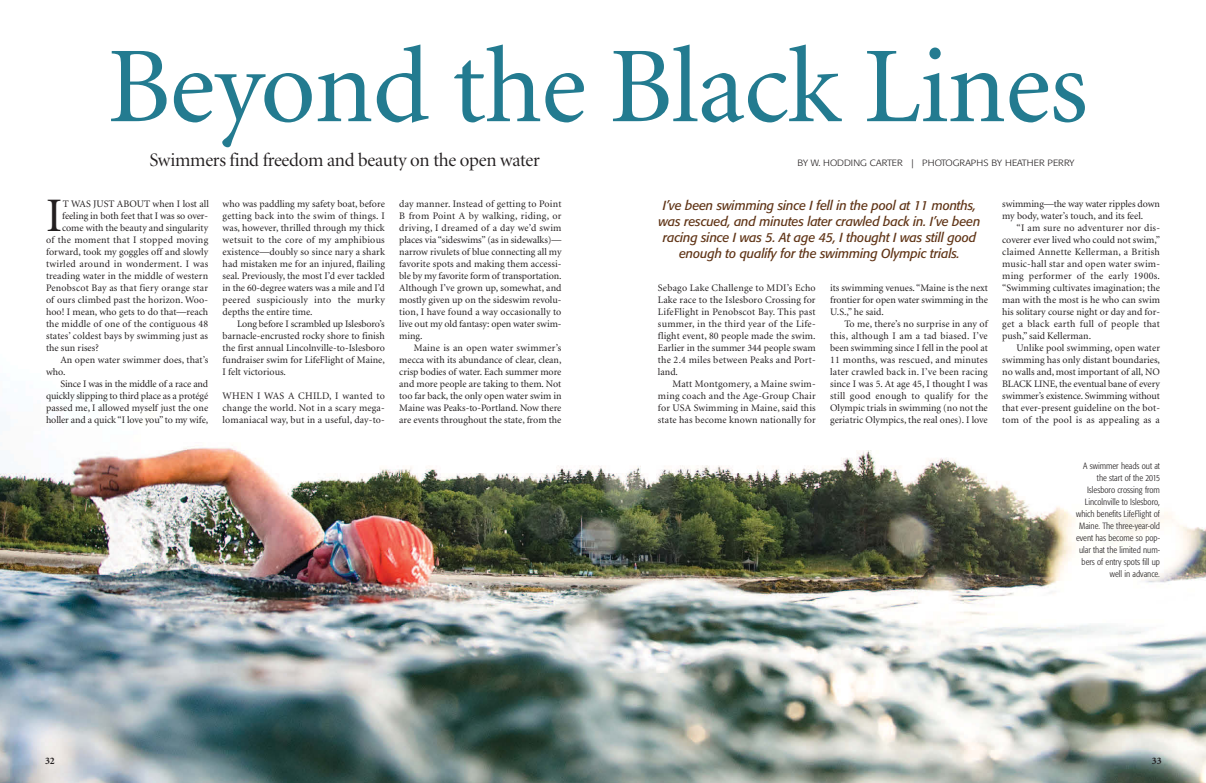
<style>
.page{position:relative;width:1206px;height:783px;background:#fff}
.page>*{position:absolute;margin:0;border:0;box-sizing:border-box;transform-origin:0 0}
.t1{font:108px "Minion";letter-spacing:-.01em;color:#237b90}
.t2{font:48.2px "Minion";color:#231f20}
.t3{font:19px "Minion Display";letter-spacing:-.015em;color:#231f20}
.t4{font:italic 13px/16px "Formata";letter-spacing:-.01em;color:#603416;text-align:center}
.t5{font:10px/12px "Minion";letter-spacing:.005em;color:#231f20;text-align:justify}
.t6{font:10px "Minion";letter-spacing:.025em;color:#231f20}
.t7{font:700 10px "Minion";color:#231f20}
.t8{font:300 condensed 9px/12px "Formata";color:#231f20;text-align:right}
.t9{font:300 9px "Formata";color:#231f20;scale:1.1 1}
</style>
<div class="page">
<img style="left:0;top:445px;width:1206px;height:338px">
<h1 class="t1" style="left:107px;top:44px;width:982px">Beyond the Black Lines</h1>
<h3 class="t3" style="left:149px;top:152px;width:392px">Swimmers find freedom and beauty on the open water</h3>
<p class="t9" style="left:797px;top:159px;width:253px">BY W. HODDING CARTER | PHOTOGRAPHS BY HEATHER PERRY</p>
<h2 class="t2" style="left:46px;top:197px;width:18px">I</h2>
<p class="t5" style="left:63px;top:199px;width:148px">T WAS JUST ABOUT when I lost all</p>
<p class="t5" style="left:62px;top:211px;width:148px">feeling in both feet that I was so over-</p>
<p class="t5" style="left:62px;top:223px;width:148px">come with the beauty and singularity</p>
<p class="t6" style="left:46px;top:236px;width:164px">of the moment that I stopped moving</p>
<p class="t5" style="left:46px;top:247px;width:164px">forward, took my goggles off and slowly</p>
<p class="t6" style="left:46px;top:260px;width:164px">twirled around in wonderment. I was</p>
<p class="t5" style="left:46px;top:271px;width:164px">treading water in the middle of western</p>
<p class="t6" style="left:46px;top:284px;width:164px">Penobscot Bay as that fiery orange star</p>
<p class="t5" style="left:46px;top:295px;width:164px">of ours climbed past the horizon. Woo-</p>
<p class="t5" style="left:46px;top:307px;width:164px">hoo! I mean, who gets to do that—reach</p>
<p class="t5" style="left:46px;top:319px;width:164px">the middle of one of the contiguous 48</p>
<p class="t5" style="left:46px;top:331px;width:164px">states’ coldest bays by swimming just as</p>
<p class="t5" style="left:46px;top:343px;width:54px">the sun rises?</p>
<p class="t5" style="left:60px;top:355px;width:149px">An open water swimmer does, that’s</p>
<p class="t5" style="left:46px;top:367px;width:21px">who.</p>
<p class="t5" style="left:60px;top:379px;width:149px">Since I was in the middle of a race and</p>
<p class="t5" style="left:46px;top:391px;width:164px">quickly slipping to third place as a protégé</p>
<p class="t5" style="left:46px;top:403px;width:164px">passed me, I allowed myself just the one</p>
<p class="t5" style="left:46px;top:415px;width:164px">holler and a quick “I love you” to my wife,</p>
<p class="t5" style="left:223px;top:199px;width:164px">who was paddling my safety boat, before getting back into the swim of things. I was, however, thrilled through my thick wetsuit to the core of my amphibious existence—doubly so since nary a shark had mistaken me for an injured, flailing seal. Previously, the most I’d ever tackled in the 60-degree waters was a mile and I’d peered suspiciously into the murky depths the entire time.</p>
<p class="t5" style="left:223px;top:319px;width:164px;text-indent:14px">Long before I scrambled up Islesboro’s barnacle-encrusted rocky shore to finish the first annual Lincolnville-to-Islesboro fundraiser swim for LifeFlight of Maine, I felt victorious.</p>
<p class="t5" style="left:223px;top:391px;width:164px">WHEN I WAS A CHILD, I wanted to change the world. Not in a scary mega&shy;lomaniacal way, but in a useful, day-to-</p>
<p class="t5" style="left:399px;top:199px;width:164px">day manner. Instead of getting to Point B from Point A by walking, riding, or driving, I dreamed of a day we’d swim places via “sideswims” (as in sidewalks)— narrow rivulets of blue connecting all my favorite spots and making them accessi&shy;ble by my favorite form of transportation.<br>Although I’ve grown up, somewhat, and mostly given up on the sideswim revolu&shy;tion, I have found a way occasionally to live out my old fantasy: open water swim&shy;ming.</p>
<p class="t5" style="left:399px;top:343px;width:164px;text-indent:14px">Maine is an open water swimmer’s mecca with its abundance of clear, clean, crisp bodies of water. Each summer more and more people are taking to them. Not too far back, the only open water swim in Maine was Peaks-to-Portland. Now there are events throughout the state, from the</p>
<h3 class="t4" style="left:658px;top:198px;width:324px">I’ve been swimming since I fell in the pool at 11 months, was rescued, and minutes later crawled back in. I’ve been racing since I was 5. At age 45, I thought I was still good enough to qualify for the swimming Olympic trials.</h3>
<p class="t5" style="left:658px;top:283px;width:159px">Sebago Lake Challenge to MDI’s Echo Lake race to the Islesboro Crossing for LifeFlight in Penobscot Bay. This past summer, in the third year of the Life&shy;flight event, 80 people made the swim.<br>Earlier in the summer 344 people swam the 2.4 miles between Peaks and Port&shy;land.</p>
<p class="t5" style="left:658px;top:379px;width:159px;text-indent:14px">Matt Montgomery, a Maine swim&shy;ming coach and the Age-Group Chair for USA Swimming in Maine, said this state has become known nationally for</p>
<p class="t5" style="left:830px;top:283px;width:159px">its swimming venues. “Maine is the next frontier for open water swimming in the U.S.,” he said.</p>
<p class="t5" style="left:830px;top:319px;width:159px;text-indent:14px">To me, there’s no surprise in any of this, although I am a tad biased. I’ve been swimming since I fell in the pool at 11 months, was rescued, and minutes later crawled back in. I’ve been racing since I was 5. At age 45, I thought I was still good enough to qualify for the Olympic trials in swimming (no not the geriatric Olympics, the real ones). I love</p>
<p class="t5" style="left:1002px;top:199px;width:159px">swimming—the way water ripples down my body, water’s touch, and its feel.</p>
<p class="t5" style="left:1002px;top:223px;width:159px;text-indent:14px">“I am sure no adventurer nor dis&shy;coverer ever lived who could not swim,” claimed Annette Kellerman, a British music-hall star and open water swim&shy;ming performer of the early 1900s. “Swimming cultivates imagination; the man with the most is he who can swim his solitary course night or day and for&shy;get a black earth full of people that push,” said Kellerman.</p>
<p class="t5" style="left:1002px;top:343px;width:159px;text-indent:14px">Unlike pool swimming, open water swimming has only distant boundaries, no walls and, most important of all, NO BLACK LINE, the eventual bane of every swimmer’s existence. Swimming without that ever-present guideline on the bot&shy;tom of the pool is as appealing as a</p>
<p class="t8" style="left:1076px;top:460px;width:85px">A swimmer heads out at the start of the 2015<br>Islesboro crossing from<br>Lincolnville to Islesboro, which benefits LifeFlight of<br>Maine. The three-year-old event has become so pop&shy;ular that the limited num&shy;bers of entry spots fill up well in advance.</p>
<p class="t7" style="left:45px;top:757px;width:11px">32</p>
<p class="t7" style="left:1152px;top:757px;width:11px">33</p>
</div>
